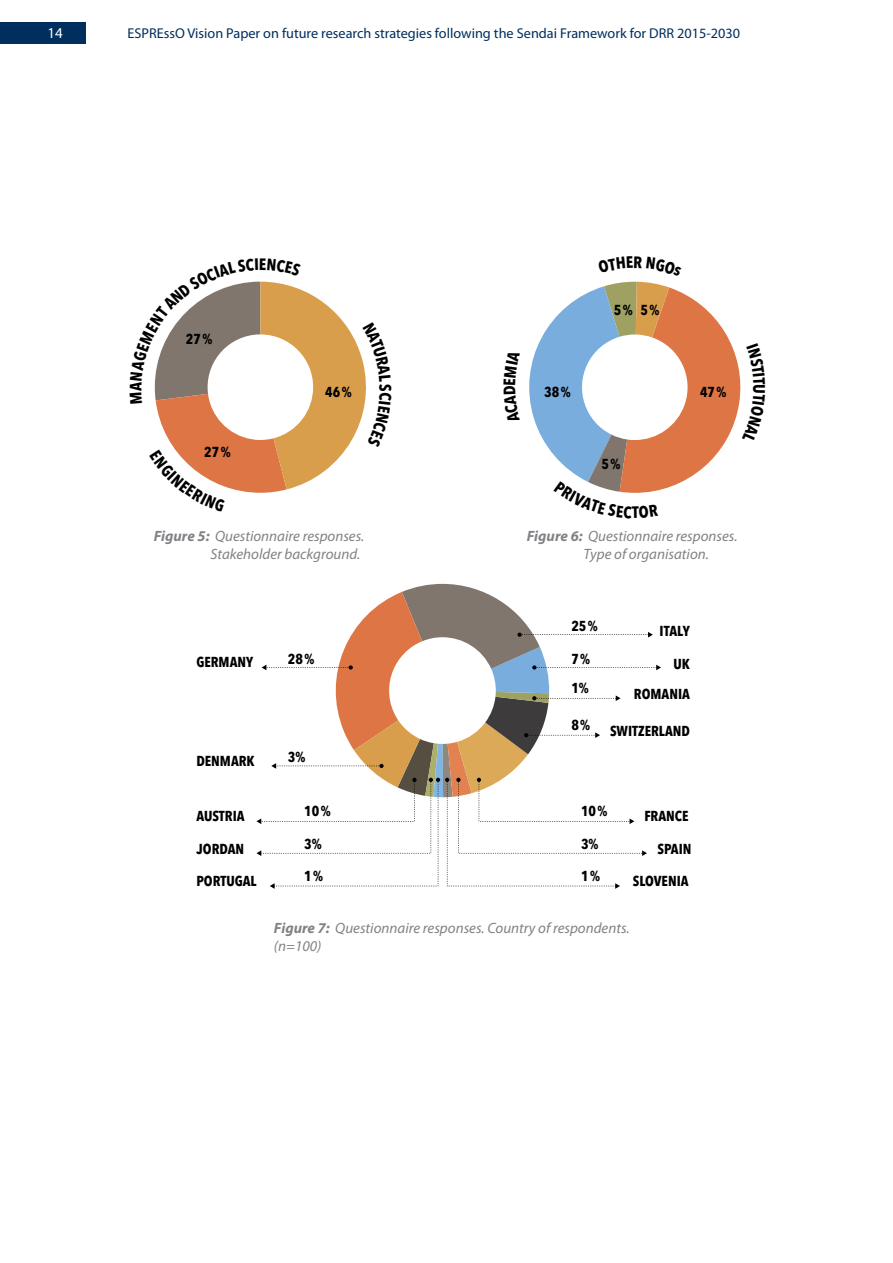
<style>
.page{position:relative;width:893px;height:1263px;background:#fff}
.page>*{position:absolute;margin:0;border:0;box-sizing:border-box;transform-origin:0 0}
.t1{font:italic 15px/18px "Myriad Pro";color:#808285}
.t2{font:15px "Myriad Pro";color:#fff}
.t3{font:700 14.4px "Avenir Next Condensed";color:#000001}
.t4{font:14.25px "Myriad Pro";color:#002e5e}
.s1{font-weight:700}
</style>
<div class="page">
<div style="left:0;top:22px;width:86px;height:22px;background:#002e5e"></div>
<svg style="left:256px;top:584px;width:405px;height:305px"></svg>
<svg style="left:154px;top:281px;width:212px;height:212px"></svg>
<svg style="left:529px;top:281px;width:212px;height:212px"></svg>
<p class="t2" style="left:48px;top:24px;width:17px">14</p>
<p class="t4" style="left:128px;top:25px;width:614px">ESPREssO Vision Paper on future research strategies following the Sendai Framework for DRR 2015-2030</p>
<p class="t3" style="left:186px;top:330px;width:28px">27 %</p>
<p class="t3" style="left:204px;top:443px;width:28px">27 %</p>
<p class="t3" style="left:614px;top:301px;width:20px">5 %</p>
<p class="t3" style="left:641px;top:301px;width:20px">5 %</p>
<p class="t3" style="left:325px;top:383px;width:28px">46 %</p>
<p class="t3" style="left:544px;top:383px;width:28px">38 %</p>
<p class="t3" style="left:700px;top:383px;width:28px">47 %</p>
<p class="t3" style="left:602px;top:455px;width:20px">5 %</p>
<p class="t1" style="left:154px;top:526px;width:212px"><span class="s1">Figure 5:</span> Questionnaire responses.</p>
<p class="t1" style="left:210px;top:544px;width:151px">Stakeholder background.</p>
<p class="t3" style="left:196px;top:653px;width:58px">GERMANY</p>
<p class="t3" style="left:288px;top:650px;width:28px">28 %</p>
<p class="t3" style="left:196px;top:752px;width:60px">DENMARK</p>
<p class="t3" style="left:288px;top:748px;width:19px">3%</p>
<p class="t1" style="left:527px;top:526px;width:212px"><span class="s1">Figure 6:</span> Questionnaire responses.</p>
<p class="t1" style="left:584px;top:544px;width:127px">Type of organisation.</p>
<p class="t3" style="left:571px;top:617px;width:28px">25 %</p>
<p class="t3" style="left:571px;top:650px;width:20px">7 %</p>
<p class="t3" style="left:571px;top:679px;width:19px">1%</p>
<p class="t3" style="left:571px;top:716px;width:20px">8 %</p>
<p class="t3" style="left:659px;top:622px;width:32px">ITALY</p>
<p class="t3" style="left:673px;top:655px;width:18px">UK</p>
<p class="t3" style="left:634px;top:685px;width:57px">ROMANIA</p>
<p class="t3" style="left:610px;top:722px;width:81px">SWITZERLAND</p>
<p class="t3" style="left:304px;top:802px;width:28px">10 %</p>
<p class="t3" style="left:304px;top:835px;width:19px">3%</p>
<p class="t3" style="left:581px;top:802px;width:28px">10 %</p>
<p class="t3" style="left:581px;top:835px;width:19px">3%</p>
<p class="t3" style="left:581px;top:867px;width:20px">1 %</p>
<p class="t3" style="left:644px;top:807px;width:46px">FRANCE</p>
<p class="t3" style="left:196px;top:807px;width:50px">AUSTRIA</p>
<p class="t3" style="left:197px;top:840px;width:49px">JORDAN</p>
<p class="t3" style="left:196px;top:872px;width:62px">PORTUGAL</p>
<p class="t3" style="left:633px;top:872px;width:57px">SLOVENIA</p>
<p class="t3" style="left:657px;top:840px;width:36px">SPAIN</p>
<p class="t3" style="left:304px;top:867px;width:20px">1 %</p>
<p class="t1" style="left:274px;top:919px;width:357px"><span class="s1">Figure 7:</span> Questionnaire responses. Country of respondents. (n=100)</p>
</div>
